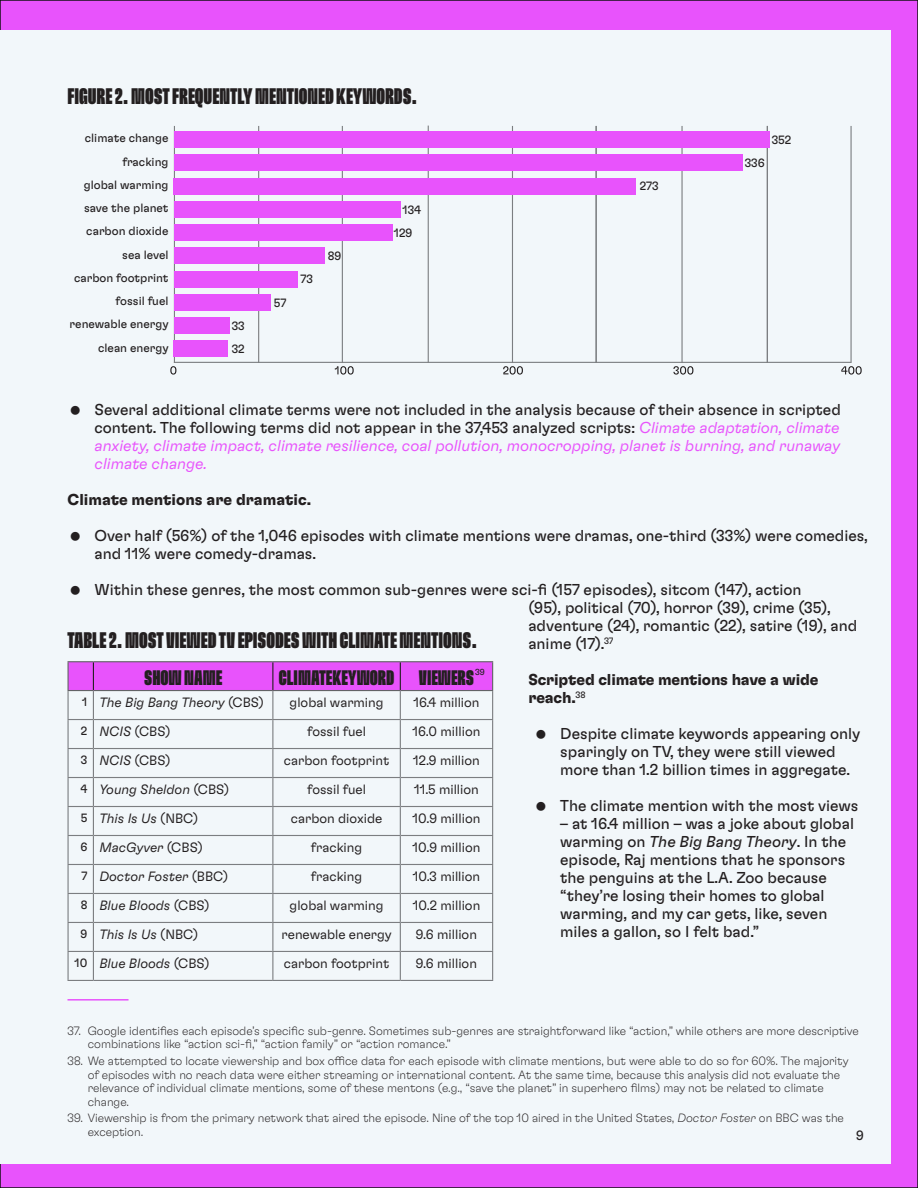
<style>
.page{position:relative;width:918px;height:1188px;background:#e853fc}
.page>*{position:absolute;margin:0;border:0;box-sizing:border-box;transform-origin:0 0}
.t1{font:22.5px "GT Flexa X Cm Bl";color:#231f20}
.t2{font:21px "GT Flexa X Cm Bl";color:#231f20}
.t3{font:15.75px/18px "GT Flexa";color:#231f20}
.t4{font:700 15.75px/18px "GT Flexa";letter-spacing:-.01em;color:#231f20}
.t5{font:300 13.5px "GT Flexa";color:#231f20}
.t6{font:italic 300 13.5px "GT Flexa";color:#231f20}
.t7{font:13.5px "GT Flexa";color:#231f20}
.t8{font:100 12px/13.5px "GT Flexa";color:#231f20}
.t9{font:12px "GT Flexa";color:#231f20}
.t10{font:8.7px "GT Flexa";color:#231f20}
.s1{font-weight:300;font-style:italic;color:#e853fc}
.s2{font-style:italic}
.s3{font-style:normal}
</style>
<div class="page">
<div style="left:1px;top:30px;width:890px;height:1134px;background:#f2f7fa"></div>
<svg style="left:170px;top:366px;width:6px;height:9px"></svg>
<svg style="left:335px;top:366px;width:19px;height:9px"></svg>
<svg style="left:503px;top:366px;width:20px;height:9px"></svg>
<svg style="left:673px;top:366px;width:20px;height:9px"></svg>
<svg style="left:841px;top:366px;width:21px;height:9px"></svg>
<hr style="left:681px;top:126px;width:2px;height:237px;background:#7c7e81">
<hr style="left:767px;top:126px;width:1px;height:237px;background:#7c7e81">
<hr style="left:596px;top:126px;width:1px;height:237px;background:#7c7e81">
<hr style="left:512px;top:126px;width:1px;height:237px;background:#7c7e81">
<hr style="left:428px;top:126px;width:1px;height:237px;background:#7c7e81">
<hr style="left:258px;top:126px;width:1px;height:237px;background:#7c7e81">
<hr style="left:342px;top:126px;width:1px;height:237px;background:#7c7e81">
<hr style="left:174px;top:126px;width:1px;height:237px;background:#7c7e81">
<hr style="left:850px;top:126px;width:2px;height:237px;background:#7c7e81">
<hr style="left:174px;top:362px;width:677px;height:1px;background:#7c7e81">
<div style="left:174px;top:131px;width:596px;height:17px;background:#e853fc"></div>
<div style="left:174px;top:155px;width:569px;height:16px;background:#e853fc"></div>
<div style="left:174px;top:178px;width:462px;height:16px;background:#e853fc"></div>
<div style="left:174px;top:201px;width:227px;height:17px;background:#e853fc"></div>
<div style="left:174px;top:224px;width:218px;height:17px;background:#e853fc"></div>
<div style="left:174px;top:247px;width:151px;height:17px;background:#e853fc"></div>
<div style="left:174px;top:271px;width:123px;height:16px;background:#e853fc"></div>
<div style="left:174px;top:294px;width:96px;height:17px;background:#e853fc"></div>
<div style="left:174px;top:317px;width:56px;height:17px;background:#e853fc"></div>
<div style="left:174px;top:340px;width:54px;height:17px;background:#e853fc"></div>
<hr style="left:68px;top:999px;width:61px;height:2px;background:#e853fc">
<svg style="left:68px;top:661px;width:425px;height:320px"></svg>
<hr style="left:93px;top:690px;width:180px;height:1px;background:#636366">
<hr style="left:273px;top:690px;width:127px;height:1px;background:#636366">
<hr style="left:400px;top:690px;width:93px;height:1px;background:#636366">
<p class="t1" style="left:68px;top:83px;width:351px">FIGURE 2. MOST FREQUENTLY MENTIONED KEYWORDS.</p>
<p class="t9" style="left:85px;top:131px;width:85px">climate change</p>
<p class="t9" style="left:122px;top:154px;width:48px">fracking</p>
<p class="t9" style="left:84px;top:177px;width:86px">global warming</p>
<p class="t9" style="left:84px;top:200px;width:86px">save the planet</p>
<p class="t9" style="left:86px;top:224px;width:84px">carbon dioxide</p>
<p class="t9" style="left:122px;top:247px;width:48px">sea level</p>
<p class="t9" style="left:74px;top:270px;width:96px">carbon footprint</p>
<p class="t9" style="left:116px;top:293px;width:54px">fossil fuel</p>
<p class="t9" style="left:70px;top:317px;width:100px">renewable energy</p>
<p class="t9" style="left:98px;top:340px;width:72px">clean energy</p>
<p class="t9" style="left:403px;top:202px;width:20px">134</p>
<p class="t9" style="left:394px;top:225px;width:20px">129</p>
<p class="t9" style="left:328px;top:248px;width:15px">89</p>
<p class="t9" style="left:301px;top:272px;width:14px">73</p>
<p class="t9" style="left:274px;top:295px;width:14px">57</p>
<p class="t9" style="left:232px;top:318px;width:15px">33</p>
<p class="t9" style="left:232px;top:341px;width:15px">32</p>
<p class="t9" style="left:640px;top:179px;width:20px">273</p>
<p class="t9" style="left:772px;top:132px;width:21px">352</p>
<p class="t9" style="left:745px;top:155px;width:22px">336</p>
<p class="t3" style="left:94px;top:400px;width:748px;text-align:justify">Several additional climate terms were not included in the analysis because of their absence in scripted content. The following terms did not appear in the 37,453 analyzed scripts: <span class="s1">Climate adaptation, climate anxiety, climate impact, climate resilience, coal pollution, monocropping, planet is burning, and runaway climate change.</span></p>
<p class="t4" style="left:68px;top:490px;width:245px">Climate mentions are dramatic.</p>
<p class="t3" style="left:94px;top:526px;width:775px">Over half (56%) of the 1,046 episodes with climate mentions were dramas, one-third (33%) were comedies, and 11% were comedy-dramas.</p>
<p class="t3" style="left:528px;top:580px;width:330px;text-indent:-434px">Within these genres, the most common sub-genres were sci-fi (157 episodes), sitcom (147), action<br>(95), political (70), horror (39), crime (35), adventure (24), romantic (22), satire (19), and anime (17).<sup>37</sup></p>
<p class="t4" style="left:528px;top:670px;width:292px">Scripted climate mentions have a wide reach.<sup>38</sup></p>
<p class="t3" style="left:560px;top:724px;width:302px">Despite climate keywords appearing only sparingly on TV, they were still viewed more than 1.2 billion times in aggregate.</p>
<p class="t3" style="left:560px;top:796px;width:300px">The climate mention with the most views</p>
<p class="t3" style="left:560px;top:814px;width:295px">– at 16.4 million – was a joke about global warming on <span class="s2">The Big Bang Theory</span>. In the episode, Raj mentions that he sponsors the penguins at the L.A. Zoo because “they’re losing their homes to global warming, and my car gets, like, seven miles a gallon, so I felt bad.”</p>
<p class="t1" style="left:68px;top:626px;width:411px">TABLE 2. MOST VIEWED TV EPISODES WITH CLIMATE MENTIONS.</p>
<p class="t2" style="left:144px;top:664px;width:80px">SHOW NAME</p>
<p class="t2" style="left:279px;top:664px;width:117px">CLIMATEKEYWORD</p>
<p class="t2" style="left:419px;top:664px;width:57px">VIEWERS</p>
<p class="t9" style="left:82px;top:694px;width:7px">1</p>
<p class="t6" style="left:99px;top:694px;width:166px">The Big Bang Theory <span class="s3">(CBS)</span></p>
<p class="t5" style="left:290px;top:694px;width:95px">global warming</p>
<p class="t5" style="left:413px;top:694px;width:68px">16.4 million</p>
<p class="t9" style="left:81px;top:723px;width:8px">2</p>
<p class="t5" style="left:99px;top:723px;width:73px"><span class="s2">NCIS</span> (CBS)</p>
<p class="t5" style="left:307px;top:723px;width:60px">fossil fuel</p>
<p class="t5" style="left:413px;top:723px;width:69px">16.0 million</p>
<p class="t9" style="left:81px;top:752px;width:8px">3</p>
<p class="t5" style="left:99px;top:752px;width:73px"><span class="s2">NCIS</span> (CBS)</p>
<p class="t5" style="left:284px;top:752px;width:107px">carbon footprint</p>
<p class="t5" style="left:413px;top:752px;width:68px">12.9 million</p>
<p class="t9" style="left:80px;top:781px;width:8px">4</p>
<p class="t6" style="left:99px;top:781px;width:131px">Young Sheldon <span class="s3">(CBS)</span></p>
<p class="t5" style="left:307px;top:781px;width:60px">fossil fuel</p>
<p class="t5" style="left:414px;top:781px;width:66px">11.5 million</p>
<p class="t9" style="left:81px;top:810px;width:8px">5</p>
<p class="t6" style="left:99px;top:810px;width:100px">This Is Us <span class="s3">(NBC)</span></p>
<p class="t5" style="left:291px;top:810px;width:93px">carbon dioxide</p>
<p class="t5" style="left:413px;top:810px;width:69px">10.9 million</p>
<p class="t9" style="left:80px;top:839px;width:8px">6</p>
<p class="t6" style="left:99px;top:839px;width:105px">MacGyver <span class="s3">(CBS)</span></p>
<p class="t5" style="left:311px;top:839px;width:53px">fracking</p>
<p class="t5" style="left:413px;top:839px;width:69px">10.9 million</p>
<p class="t9" style="left:82px;top:868px;width:7px">7</p>
<p class="t6" style="left:99px;top:868px;width:130px">Doctor Foster <span class="s3">(BBC)</span></p>
<p class="t5" style="left:311px;top:868px;width:53px">fracking</p>
<p class="t5" style="left:413px;top:868px;width:69px">10.3 million</p>
<p class="t9" style="left:81px;top:897px;width:8px">8</p>
<p class="t6" style="left:99px;top:897px;width:112px">Blue Bloods <span class="s3">(CBS)</span></p>
<p class="t5" style="left:290px;top:897px;width:95px">global warming</p>
<p class="t5" style="left:413px;top:897px;width:69px">10.2 million</p>
<p class="t9" style="left:80px;top:926px;width:8px">9</p>
<p class="t6" style="left:99px;top:926px;width:100px">This Is Us <span class="s3">(NBC)</span></p>
<p class="t5" style="left:282px;top:926px;width:112px">renewable energy</p>
<p class="t5" style="left:416px;top:926px;width:63px">9.6 million</p>
<p class="t9" style="left:75px;top:955px;width:14px">10</p>
<p class="t6" style="left:99px;top:955px;width:112px">Blue Bloods <span class="s3">(CBS)</span></p>
<p class="t5" style="left:284px;top:955px;width:107px">carbon footprint</p>
<p class="t5" style="left:416px;top:955px;width:63px">9.6 million</p>
<p class="t10" style="left:475px;top:666px;width:11px">39</p>
<p class="t8" style="left:88px;top:1023px;width:773px;text-indent:-20px">37. Google identifies each episode’s specific sub-genre. Sometimes sub-genres are straightforward like “action,” while others are more descriptive combinations like “action sci-fi,” “action family” or “action romance.”</p>
<p class="t8" style="left:88px;top:1054px;width:762px;text-indent:-20px">38. We attempted to locate viewership and box office data for each episode with climate mentions, but were able to do so for 60%. The majority of episodes with no reach data were either streaming or international content. At the same time, because this analysis did not evaluate the relevance of individual climate mentions, some of these mentons (e.g., “save the planet” in superhero films) may not be related to climate change.</p>
<p class="t8" style="left:88px;top:1111px;width:758px;text-indent:-20px">39. Viewership is from the primary network that aired the episode. Nine of the top 10 aired in the United States, <span class="s2">Doctor Foster</span> on BBC was the exception.</p>
<p class="t7" style="left:856px;top:1127px;width:9px">9</p>
</div>
